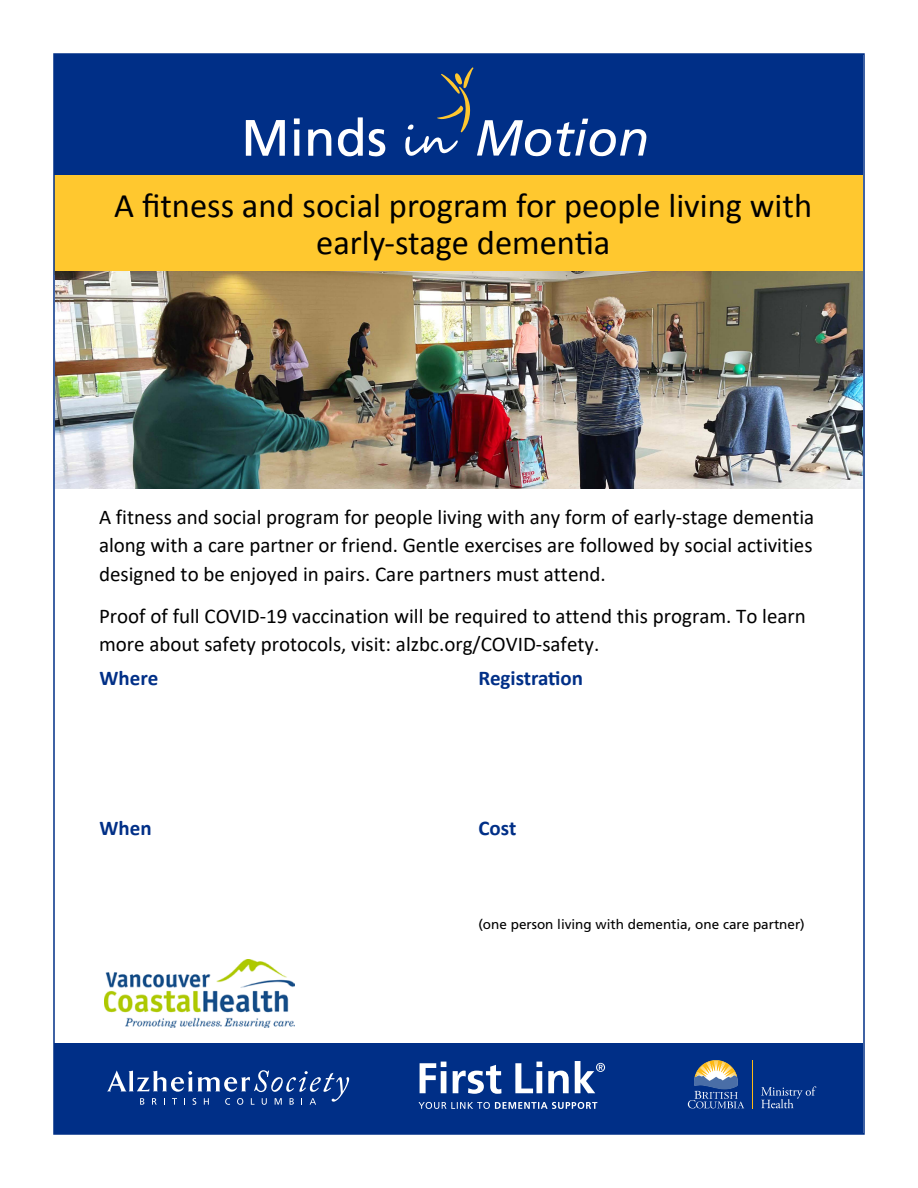
<style>
.page{position:relative;width:918px;height:1188px;background:#fff}
.page>*{position:absolute;margin:0;border:0;box-sizing:border-box;transform-origin:0 0}
.t1{font:34.5px/37.5px "Calibri";color:#000;text-align:center}
.t2{font:21px/28.5px "Calibri";color:#000;text-align:justify}
.t3{font:700 21px "Calibri";color:#002f87}
.t4{font:13.5px "Frutiger";color:#000}
</style>
<div class="page">
<div style="left:55px;top:1043px;width:808px;height:91px;background:#002f87"></div>
<img style="left:105px;top:959px;width:190px;height:68px">
<div style="left:55px;top:171px;width:808px;height:103px;background:#ffc82f"></div>
<div style="left:55px;top:55px;width:808px;height:120px;background:#002f87"></div>
<svg style="left:246px;top:120px;width:39px;height:36px"></svg>
<svg style="left:308px;top:129px;width:23px;height:27px"></svg>
<svg style="left:338px;top:117px;width:47px;height:40px"></svg>
<svg style="left:294px;top:130px;width:5px;height:26px"></svg>
<svg style="left:294px;top:118px;width:6px;height:6px"></svg>
<svg style="left:405px;top:67px;width:242px;height:89px"></svg>
<svg style="left:107px;top:1070px;width:242px;height:35px"></svg>
<svg style="left:761px;top:1086px;width:55px;height:22px"></svg>
<svg style="left:688px;top:1060px;width:56px;height:48px"></svg>
<hr style="left:753px;top:1060px;width:1px;height:48px;background:#fdb913">
<svg style="left:420px;top:1061px;width:185px;height:33px"></svg>
<svg style="left:419px;top:1102px;width:178px;height:7px"></svg>
<img style="left:56px;top:272px;width:807px;height:216px">
<h1 class="t1" style="left:114px;top:187px;width:699px">A fitness and social program for people living with early-stage dementia</h1>
<p class="t2" style="left:99px;top:502px;width:717px">A fitness and social program for people living with any form of early-stage dementia along with a care partner or friend. Gentle exercises are followed by social activities designed to be enjoyed in pairs. Care partners must attend.</p>
<p class="t2" style="left:99px;top:601px;width:708px">Proof of full COVID-19 vaccination will be required to attend this program. To learn more about safety protocols, visit: alzbc.org/COVID-safety.</p>
<p class="t3" style="left:100px;top:664px;width:60px">Where</p>
<p class="t3" style="left:479px;top:664px;width:106px">Registration</p>
<p class="t3" style="left:100px;top:815px;width:54px">When</p>
<p class="t3" style="left:479px;top:815px;width:39px">Cost</p>
<p class="t4" style="left:478px;top:916px;width:328px">(one person living with dementia, one care partner)</p>
</div>
